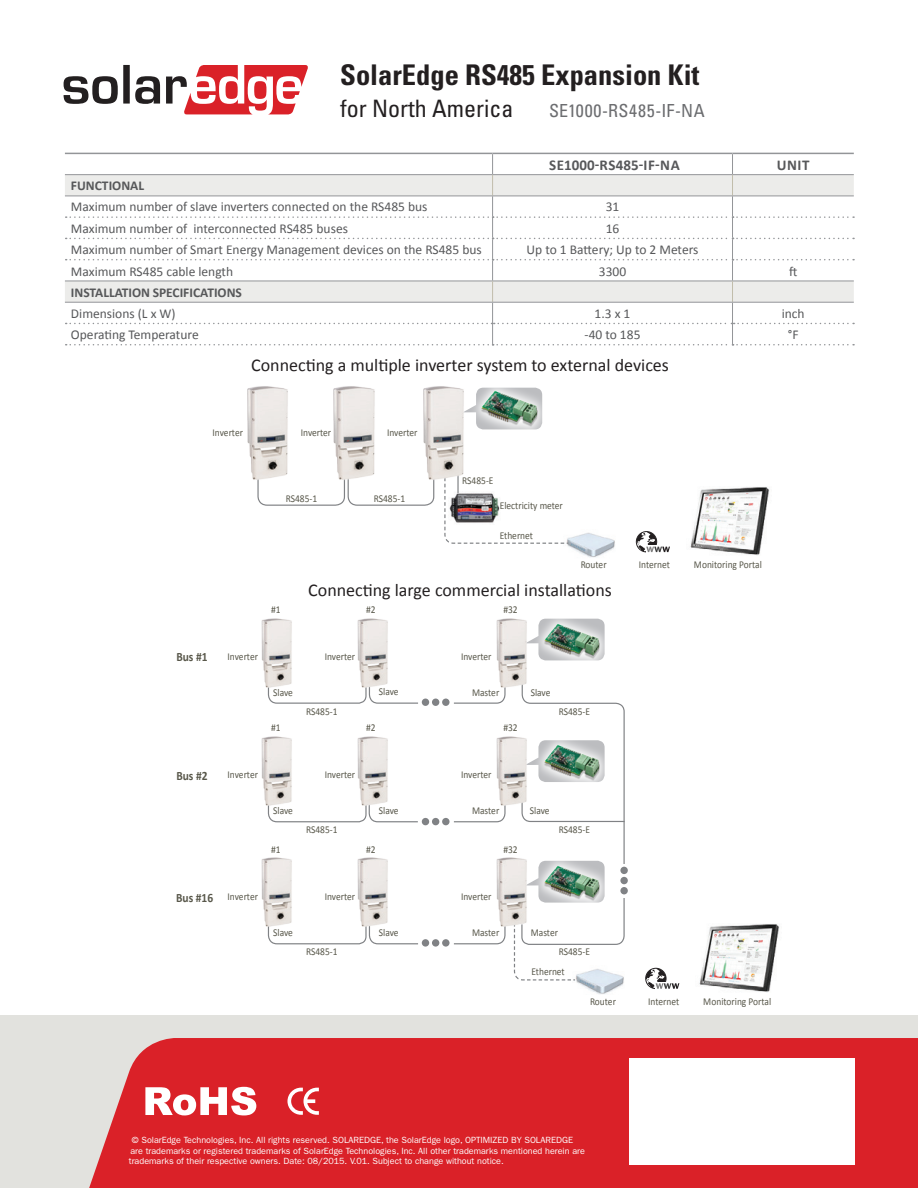
<style>
.page{position:relative;width:918px;height:1188px;background:#fff}
.page>*{position:absolute;margin:0;border:0;box-sizing:border-box;transform-origin:0 0}
.pg2_Product_Header{font:700 condensed 28.5px "Univers LT Std";color:#231f20}
.pg2_Product_Header-2{font:condensed 24px "Univers LT Std";color:#231f20}
.Pg1_Text_Bullets{font:18px "Calibri";color:#231f20}
.pg2_Product_Header-3{font:condensed 18px "Univers LT Std";letter-spacing:.03em;color:#6c6d70}
.pg2_Table_Column-Hed{font:700 15px "Calibri";letter-spacing:.025em;color:#57585a}
.pg_Table_Text-left{font:13.5px "Calibri";color:#57585a}
.pg2_Table_Text-cente{font:13.5px "Calibri";color:#57585a}
.pg2_Table_Rows-Heade{font:700 13.5px "Calibri";color:#57585a}
.t1{font:700 12.75px "Calibri";color:#58574a;scale:.9 1}
.t2{font:10.5px "Calibri";color:#58574a;scale:.9 1}
.pg2_Footer{font:9px "ITC Franklin Gothic Std";color:#fff}
</style>
<div class="page">
<svg style="left:64px;top:65px;width:244px;height:49px"></svg>
<div style="left:0;top:1015px;width:918px;height:173px;background:#e2e2de"></div>
<div style="left:89px;top:1038px;width:829px;height:150px;background:#da2128"></div>
<div style="left:629px;top:1059px;width:225px;height:106px;background:#fff"></div>
<svg style="left:145px;top:1087px;width:111px;height:28px;background:#f0a7aa"></svg>
<svg style="left:257px;top:483px;width:178px;height:23px"></svg>
<img style="left:576px;top:981px;width:48px;height:13px">
<svg style="left:646px;top:968px;width:33px;height:21px"></svg>
<img style="left:699px;top:924px;width:81px;height:69px">
<hr style="left:65px;top:174px;width:428px;height:1px;background:#939598">
<hr style="left:65px;top:281px;width:428px;height:1px;background:#939598">
<hr style="left:65px;top:196px;width:428px;height:1px;background:#939598">
<hr style="left:65px;top:302px;width:428px;height:1px;background:#939598">
<svg style="left:66px;top:154px;width:788px;height:191px"></svg>
<hr style="left:65px;top:153px;width:428px;height:1px;background:#939598">
<hr style="left:493px;top:153px;width:240px;height:1px;background:#939598">
<hr style="left:733px;top:153px;width:121px;height:1px;background:#939598">
<svg style="left:287px;top:1088px;width:32px;height:27px"></svg>
<svg style="left:454px;top:689px;width:52px;height:15px"></svg>
<svg style="left:453px;top:808px;width:53px;height:15px"></svg>
<svg style="left:453px;top:929px;width:53px;height:16px"></svg>
<svg style="left:267px;top:689px;width:151px;height:15px"></svg>
<svg style="left:267px;top:808px;width:151px;height:15px"></svg>
<svg style="left:267px;top:929px;width:151px;height:16px"></svg>
<div style="left:422px;top:699px;width:7px;height:7px;background:#808285;border-radius:50%"></div>
<div style="left:432px;top:699px;width:7px;height:7px;background:#808285;border-radius:50%"></div>
<div style="left:442px;top:699px;width:8px;height:7px;background:#808285;border-radius:50%"></div>
<div style="left:422px;top:818px;width:7px;height:7px;background:#808285;border-radius:50%"></div>
<div style="left:432px;top:818px;width:7px;height:7px;background:#808285;border-radius:50%"></div>
<div style="left:442px;top:818px;width:8px;height:7px;background:#808285;border-radius:50%"></div>
<div style="left:422px;top:939px;width:7px;height:8px;background:#808285;border-radius:50%"></div>
<div style="left:432px;top:939px;width:7px;height:8px;background:#808285;border-radius:50%"></div>
<div style="left:442px;top:939px;width:8px;height:8px;background:#808285;border-radius:50%"></div>
<svg style="left:532px;top:618px;width:73px;height:42px"></svg>
<img style="left:543px;top:622px;width:58px;height:39px">
<svg style="left:513px;top:689px;width:112px;height:292px"></svg>
<img style="left:567px;top:532px;width:48px;height:26px">
<div style="left:636px;top:531px;width:21px;height:21px;border:1px solid #231f20;border-radius:50%"></div>
<svg style="left:636px;top:532px;width:34px;height:20px"></svg>
<img style="left:690px;top:487px;width:80px;height:69px">
<svg style="left:470px;top:387px;width:73px;height:42px"></svg>
<img style="left:481px;top:390px;width:58px;height:40px">
<svg style="left:444px;top:483px;width:126px;height:61px"></svg>
<svg style="left:620px;top:864px;width:8px;height:34px"></svg>
<div style="left:620px;top:867px;width:8px;height:7px;background:#808285;border-radius:50%"></div>
<div style="left:620px;top:877px;width:8px;height:7px;background:#808285;border-radius:50%"></div>
<div style="left:620px;top:887px;width:8px;height:7px;background:#808285;border-radius:50%"></div>
<img style="left:247px;top:386px;width:41px;height:97px">
<img style="left:261px;top:618px;width:31px;height:71px">
<img style="left:261px;top:736px;width:31px;height:72px">
<img style="left:261px;top:857px;width:31px;height:72px">
<img style="left:357px;top:618px;width:31px;height:71px">
<img style="left:357px;top:736px;width:31px;height:72px">
<img style="left:357px;top:857px;width:31px;height:72px">
<img style="left:496px;top:618px;width:33px;height:71px">
<img style="left:496px;top:735px;width:33px;height:73px">
<img style="left:496px;top:856px;width:33px;height:73px">
<img style="left:333px;top:386px;width:42px;height:97px">
<img style="left:423px;top:386px;width:45px;height:97px">
<p class="pg2_Product_Header" style="left:340px;top:57px;width:361px">SolarEdge RS485 Expansion Kit</p>
<p class="pg2_Product_Header-3" style="left:549px;top:99px;width:157px">SE1000-RS485-IF-NA</p>
<p class="pg2_Product_Header-2" style="left:340px;top:93px;width:175px">for North America</p>
<p class="pg2_Table_Column-Hed" style="left:549px;top:155px;width:132px">SE1000-RS485-IF-NA</p>
<p class="pg2_Table_Rows-Heade" style="left:71px;top:177px;width:75px">FUNCTIONAL</p>
<p class="pg_Table_Text-left" style="left:71px;top:198px;width:358px">Maximum number of slave inverters connected on the RS485 bus</p>
<p class="pg2_Table_Text-cente" style="left:606px;top:198px;width:15px">31</p>
<p class="pg_Table_Text-left" style="left:71px;top:220px;width:118px">Maximum number of</p>
<p class="pg_Table_Text-left" style="left:193px;top:220px;width:156px">interconnected RS485 buses</p>
<p class="pg2_Table_Text-cente" style="left:606px;top:220px;width:15px">16</p>
<p class="pg_Table_Text-left" style="left:71px;top:241px;width:412px">Maximum number of Smart Energy Management devices on the RS485 bus</p>
<p class="pg2_Table_Text-cente" style="left:527px;top:241px;width:173px">Up to 1 Battery; Up to 2 Meters</p>
<p class="pg_Table_Text-left" style="left:71px;top:263px;width:164px">Maximum RS485 cable length</p>
<p class="pg2_Table_Rows-Heade" style="left:71px;top:284px;width:173px">INSTALLATION SPECIFICATIONS</p>
<p class="pg2_Table_Text-cente" style="left:599px;top:263px;width:29px">3300</p>
<p class="pg_Table_Text-left" style="left:71px;top:305px;width:106px">Dimensions L( x W)</p>
<p class="pg2_Table_Text-cente" style="left:595px;top:305px;width:37px">1.3x 1</p>
<p class="pg_Table_Text-left" style="left:71px;top:326px;width:129px">Operating Temperature</p>
<p class="pg2_Table_Text-cente" style="left:585px;top:326px;width:57px">-40 to 185</p>
<p class="Pg1_Text_Bullets" style="left:251px;top:354px;width:419px">Connecting a multiple inverter system to external devices</p>
<p class="pg2_Table_Column-Hed" style="left:777px;top:155px;width:34px">UNIT</p>
<p class="pg2_Table_Text-cente" style="left:789px;top:263px;width:10px">ft</p>
<p class="pg2_Table_Text-cente" style="left:782px;top:305px;width:24px">inch</p>
<p class="pg2_Table_Text-cente" style="left:788px;top:326px;width:12px">F°</p>
<p class="t2" style="left:213px;top:426px;width:35px">Inverter</p>
<p class="t2" style="left:301px;top:426px;width:35px">Inverter</p>
<p class="t2" style="left:387px;top:426px;width:35px">Inverter</p>
<p class="t2" style="left:462px;top:474px;width:36px">RS485-E</p>
<p class="t2" style="left:286px;top:491px;width:36px">RS485-1</p>
<p class="t2" style="left:374px;top:491px;width:36px">RS485-1</p>
<p class="t2" style="left:500px;top:499px;width:72px">Electricity meter</p>
<p class="t2" style="left:500px;top:528px;width:39px">Ethernet</p>
<p class="t2" style="left:581px;top:558px;width:30px">Router</p>
<p class="t2" style="left:639px;top:558px;width:36px">Internet</p>
<p class="t2" style="left:694px;top:558px;width:77px">Monitoring Portal</p>
<p class="Pg1_Text_Bullets" style="left:308px;top:579px;width:305px">Connecting large commercial installations</p>
<p class="t2" style="left:271px;top:603px;width:12px">#1</p>
<p class="t2" style="left:366px;top:603px;width:12px">#2</p>
<p class="t2" style="left:503px;top:603px;width:17px">#32</p>
<p class="t1" style="left:176px;top:649px;width:36px">Bus #1</p>
<p class="t2" style="left:228px;top:650px;width:35px">Inverter</p>
<p class="t2" style="left:325px;top:650px;width:35px">Inverter</p>
<p class="t2" style="left:461px;top:650px;width:35px">Inverter</p>
<p class="t2" style="left:273px;top:686px;width:23px">Slave</p>
<p class="t2" style="left:379px;top:685px;width:23px">Slave</p>
<p class="t2" style="left:472px;top:686px;width:32px">Master</p>
<p class="t2" style="left:531px;top:686px;width:23px">Slave</p>
<p class="t2" style="left:306px;top:705px;width:36px">RS485-1</p>
<p class="t2" style="left:559px;top:705px;width:36px">RS485-E</p>
<p class="t2" style="left:271px;top:721px;width:12px">#1</p>
<p class="t2" style="left:366px;top:721px;width:12px">#2</p>
<p class="t2" style="left:503px;top:721px;width:17px">#32</p>
<p class="t1" style="left:176px;top:767px;width:36px">Bus #2</p>
<p class="t2" style="left:228px;top:768px;width:35px">Inverter</p>
<p class="t2" style="left:325px;top:768px;width:35px">Inverter</p>
<p class="t2" style="left:461px;top:768px;width:35px">Inverter</p>
<p class="t2" style="left:273px;top:804px;width:23px">Slave</p>
<p class="t2" style="left:379px;top:804px;width:23px">Slave</p>
<p class="t2" style="left:472px;top:804px;width:32px">Master</p>
<p class="t2" style="left:530px;top:804px;width:23px">Slave</p>
<p class="t2" style="left:306px;top:823px;width:36px">RS485-1</p>
<p class="t2" style="left:559px;top:823px;width:36px">RS485-E</p>
<p class="t2" style="left:271px;top:843px;width:12px">#1</p>
<p class="t2" style="left:366px;top:843px;width:12px">#2</p>
<p class="t2" style="left:503px;top:843px;width:17px">#32</p>
<p class="t1" style="left:176px;top:890px;width:43px">Bus #16</p>
<p class="t2" style="left:228px;top:889px;width:35px">Inverter</p>
<p class="t2" style="left:325px;top:889px;width:35px">Inverter</p>
<p class="t2" style="left:461px;top:889px;width:35px">Inverter</p>
<p class="t2" style="left:273px;top:926px;width:23px">Slave</p>
<p class="t2" style="left:379px;top:926px;width:23px">Slave</p>
<p class="t2" style="left:472px;top:926px;width:32px">Master</p>
<p class="t2" style="left:531px;top:926px;width:32px">Master</p>
<p class="t2" style="left:306px;top:945px;width:36px">RS485-1</p>
<p class="t2" style="left:559px;top:945px;width:36px">RS485-E</p>
<p class="t2" style="left:531px;top:965px;width:39px">Ethernet</p>
<p class="t2" style="left:590px;top:995px;width:30px">Router</p>
<p class="t2" style="left:648px;top:995px;width:36px">Internet</p>
<p class="t2" style="left:703px;top:995px;width:77px">Monitoring Portal</p>
<p class="pg2_Footer" style="left:132px;top:1135px;width:443px">© SolarEdge Technologies, Inc. All rights reserved. SOLAREDGE, the SolarEdge logo, OPTIMIZED BY SOLAREDGE</p>
<p class="pg2_Footer" style="left:130px;top:1145px;width:456px">are trademarks or registered trademarks of SolarEdge Technologies, Inc. All other trademarks mentioned herein are</p>
<p class="pg2_Footer" style="left:354px;top:1156px;width:152px">.01. Subject to change without notice.</p>
<p class="pg2_Footer" style="left:129px;top:1156px;width:228px">trademarks of their respective owners. Date: 08/2015. V</p>
</div>
